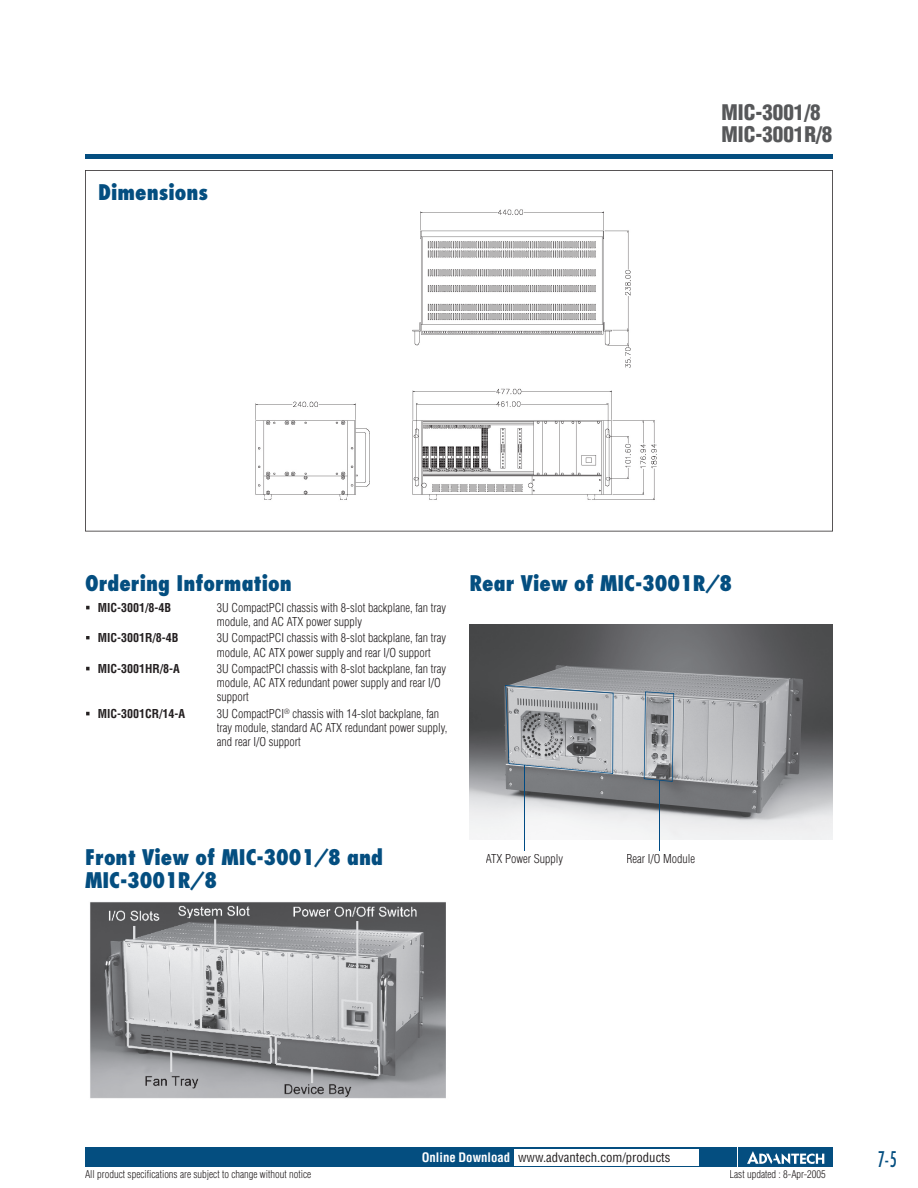
<style>
.page{position:relative;width:918px;height:1188px;background:#fff}
.page>*{position:absolute;margin:0;border:0;box-sizing:border-box;transform-origin:0 0}
.t1{font:800 condensed 21px/22.5px "Futura";color:#044e80}
.t2{font:900 condensed 21px/22.5px "Helvetica";color:#57585a}
.t3{font:condensed 21px "Futura";color:#044e80;scale:.8 1}
.t4{font:condensed 12.75px "Helvetica";color:#231f20}
.t5{font:300 condensed 12px/14.2px "Helvetica";color:#231f20}
.t6{font:700 condensed 12px "Helvetica";color:#231f20}
.t7{font:300 condensed 10.5px "Helvetica";color:#231f20}
.s1{font-weight:700;color:#fff}
</style>
<div class="page">
<div style="left:85px;top:1147px;width:651px;height:20px;background:#044e80"></div>
<div style="left:738px;top:1147px;width:95px;height:20px;background:#044e80"></div>
<svg style="left:747px;top:1151px;width:77px;height:13px"></svg>
<div style="left:514px;top:1149px;width:184px;height:16px;background:#fff"></div>
<hr style="left:85px;top:155px;width:748px;height:4px;background:#044e80">
<svg style="left:85px;top:170px;width:748px;height:361px"></svg>
<img style="left:242px;top:186px;width:434px;height:330px">
<img style="left:90px;top:902px;width:356px;height:197px">
<img style="left:470px;top:624px;width:363px;height:216px">
<svg style="left:644px;top:691px;width:30px;height:91px;background:#92979d"></svg>
<hr style="left:659px;top:780px;width:1px;height:71px;background:#004b84">
<svg style="left:505px;top:685px;width:109px;height:89px;background:#a4a7ab"></svg>
<hr style="left:524px;top:765px;width:1px;height:86px;background:#004b84">
<h1 class="t1" style="left:98px;top:180px;width:111px">Dimensions</h1>
<h1 class="t2" style="left:722px;top:100px;width:112px">MIC-3001/8<br>MIC-3001R/8</h1>
<h1 class="t1" style="left:85px;top:572px;width:208px">Ordering Information</h1>
<p class="t6" style="left:85px;top:600px;width:88px">▪ MIC-3001/8-4B</p>
<p class="t5" style="left:217px;top:600px;width:231px">3U CompactPCI chassis with 8-slot backplane, fan tray module, and AC ATX power supply</p>
<p class="t6" style="left:85px;top:631px;width:95px">▪ MIC-3001R/8-4B</p>
<p class="t5" style="left:217px;top:631px;width:231px">3U CompactPCI chassis with 8-slot backplane, fan tray module, AC ATX power supply and rear I/O support</p>
<p class="t6" style="left:85px;top:661px;width:96px">▪ MIC-3001HR/8-A</p>
<p class="t5" style="left:217px;top:661px;width:231px">3U CompactPCI chassis with 8-slot backplane, fan tray module, AC ATX redundant power supply and rear I/O support</p>
<p class="t6" style="left:85px;top:706px;width:102px">▪ MIC-3001CR/14-A</p>
<p class="t5" style="left:217px;top:706px;width:232px">3U CompactPCI<sup>®</sup> chassis with 14-slot backplane, fan tray module, standard AC ATX redundant power supply, and rear I/O support</p>
<h1 class="t1" style="left:470px;top:572px;width:264px">Rear View of MIC-3001R/8</h1>
<h1 class="t1" style="left:85px;top:846px;width:300px">Front View of MIC-3001/8 and<br>MIC-3001R/8</h1>
<p class="t5" style="left:486px;top:852px;width:79px">ATX Power Supply</p>
<p class="t5" style="left:627px;top:852px;width:70px">Rear I/O Module</p>
<p class="t4" style="left:422px;top:1150px;width:250px"><span class="s1">Online Download</span> www.advantech.com/products</p>
<p class="t7" style="left:85px;top:1168px;width:228px">All product specifications are subject to change without notice</p>
<p class="t7" style="left:730px;top:1168px;width:98px">Last updated : 8-Apr-2005</p>
<h1 class="t3" style="left:878px;top:1146px;width:25px">7-5</h1>
</div>
